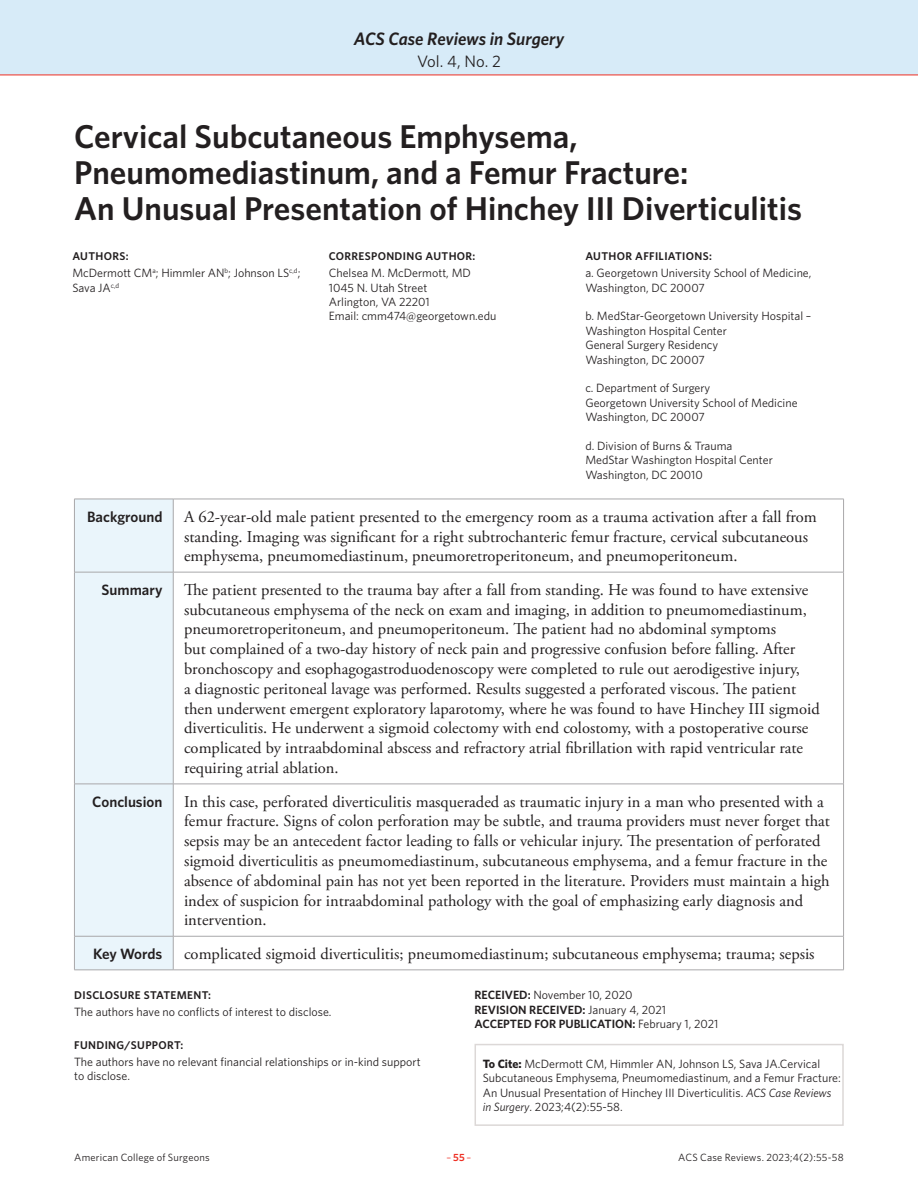
<style>
.page{position:relative;width:918px;height:1188px;background:#fff}
.page>*{position:absolute;margin:0;border:0;box-sizing:border-box;transform-origin:0 0}
.Article_Title{font:600 33px/36px "Whitney";color:#231f20}
.t1{font:italic 600 18px "Whitney";letter-spacing:-.005em;color:#231f20}
.Chart_Body{font:16.5px/19.8px "Adobe Garamond Pro";color:#231f20}
.t2{font:16.5px "Whitney";color:#231f20}
.Chart_Head{font:600 15px "Whitney";color:#231f20}
.Authors_Body{font:12px/14.4px "Whitney";color:#231f20}
.Article_Body_no_inde{font:12px/14.4px "Whitney";color:#231f20}
.Authors_Body-2{font:600 12px "Whitney";color:#231f20}
.Authors_Head{font:600 11.25px "Whitney";letter-spacing:.03em;color:#231f20}
.t3{font:10.5px "Whitney";letter-spacing:.02em;color:#231f20}
.t4{font:10.5px "Whitney";color:#ee2e22}
.s1{font-weight:600}
.s2{font-weight:400}
.s3{font-weight:700}
.s4{font-style:italic}
</style>
<div class="page">
<div style="left:0;top:0;width:918px;height:75px;background:#d7ebf8"></div>
<hr style="left:0;top:75px;width:918px;height:1px;background:#ee2e22">
<div style="left:75px;top:500px;width:98px;height:470px;background:#eaf5fb"></div>
<hr style="left:74px;top:499px;width:99px;height:1px;background:#a9a8aa">
<hr style="left:74px;top:499px;width:1px;height:73px;background:#a9a8aa">
<hr style="left:173px;top:499px;width:671px;height:1px;background:#a9a8aa">
<hr style="left:173px;top:499px;width:1px;height:73px;background:#a9a8aa">
<hr style="left:843px;top:499px;width:1px;height:73px;background:#a9a8aa">
<hr style="left:74px;top:572px;width:99px;height:1px;background:#a9a8aa">
<hr style="left:74px;top:572px;width:1px;height:212px;background:#a9a8aa">
<hr style="left:173px;top:572px;width:671px;height:1px;background:#a9a8aa">
<hr style="left:173px;top:572px;width:1px;height:212px;background:#a9a8aa">
<hr style="left:843px;top:572px;width:1px;height:212px;background:#a9a8aa">
<hr style="left:74px;top:784px;width:99px;height:1px;background:#a9a8aa">
<hr style="left:74px;top:784px;width:1px;height:152px;background:#a9a8aa">
<hr style="left:173px;top:784px;width:671px;height:1px;background:#a9a8aa">
<hr style="left:173px;top:784px;width:1px;height:152px;background:#a9a8aa">
<hr style="left:843px;top:784px;width:1px;height:152px;background:#a9a8aa">
<hr style="left:74px;top:936px;width:99px;height:1px;background:#a9a8aa">
<hr style="left:74px;top:936px;width:1px;height:34px;background:#a9a8aa">
<hr style="left:173px;top:936px;width:671px;height:1px;background:#a9a8aa">
<hr style="left:173px;top:936px;width:1px;height:34px;background:#a9a8aa">
<hr style="left:843px;top:936px;width:1px;height:34px;background:#a9a8aa">
<hr style="left:74px;top:970px;width:99px;height:1px;background:#a9a8aa">
<hr style="left:173px;top:970px;width:671px;height:1px;background:#a9a8aa">
<div style="left:475px;top:1044px;width:369px;height:82px;border:2px solid #dcd8d7"></div>
<p class="t1" style="left:354px;top:26px;width:212px">ACS Case Reviews in Surgery</p>
<p class="t2" style="left:417px;top:50px;width:85px">Vol. 4, No. 2</p>
<p class="Article_Title" style="left:74px;top:118px;width:729px">Cervical Subcutaneous Emphysema,<br>Pneumomediastinum, and a Femur Fracture:<br>An Unusual Presentation of Hinchey III Diverticulitis</p>
<p class="Authors_Head" style="left:72px;top:248px;width:58px">AUTHORS:</p>
<p class="Authors_Head" style="left:329px;top:248px;width:148px">CORRESPONDING AUTHOR:</p>
<p class="Authors_Head" style="left:585px;top:248px;width:128px">AUTHOR AFFILIATIONS:</p>
<p class="Authors_Body" style="left:72px;top:266px;width:230px">McDermott CM<sup>a</sup>; Himmler AN<sup>b</sup>; Johnson LS<sup>c,d</sup>;<br>Sava JA<sup>c,d</sup></p>
<p class="Authors_Body" style="left:329px;top:266px;width:144px">Chelsea M. McDermott, MD</p>
<p class="Authors_Body" style="left:585px;top:266px;width:228px">a. Georgetown University School of Medicine,<br>Washington, DC 20007</p>
<p class="Authors_Body" style="left:585px;top:309px;width:228px">b. MedStar-Georgetown University Hospital –<br>Washington Hospital Center</p>
<p class="Authors_Body" style="left:585px;top:338px;width:134px">General Surgery Residency</p>
<p class="Authors_Body" style="left:585px;top:352px;width:121px">Washington, DC 20007</p>
<p class="Authors_Body" style="left:585px;top:381px;width:127px">c. Department of Surgery</p>
<p class="Authors_Body" style="left:585px;top:395px;width:214px">Georgetown University School of Medicine</p>
<p class="Authors_Body" style="left:585px;top:410px;width:121px">Washington, DC 20007</p>
<p class="Authors_Body" style="left:585px;top:438px;width:149px">d. Division of Burns &amp; Trauma</p>
<p class="Authors_Body" style="left:585px;top:453px;width:189px">MedStar Washington Hospital Center</p>
<p class="Authors_Body" style="left:585px;top:467px;width:119px">Washington, DC 20010</p>
<p class="Authors_Body" style="left:329px;top:280px;width:100px">1045 N. Utah Street</p>
<p class="Authors_Body" style="left:329px;top:294px;width:102px">Arlington, VA 22201</p>
<p class="Authors_Body" style="left:329px;top:309px;width:169px">Email: cmm474@georgetown.edu</p>
<p class="Chart_Head" style="left:87px;top:507px;width:77px">Background</p>
<p class="Chart_Body" style="left:184px;top:507px;width:634px">A 62-year-old male patient presented to the emergency room as a trauma activation after a fall from standing. Imaging was significant for a right subtrochanteric femur fracture, cervical subcutaneous emphysema, pneumomediastinum, pneumoretroperitoneum, and pneumoperitoneum.</p>
<p class="Chart_Head" style="left:102px;top:580px;width:62px">Summary</p>
<p class="Chart_Body" style="left:184px;top:580px;width:637px">The patient presented to the trauma bay after a fall from standing. He was found to have extensive subcutaneous emphysema of the neck on exam and imaging, in addition to pneumomediastinum, pneumoretroperitoneum, and pneumoperitoneum. The patient had no abdominal symptoms<br>but complained of a two-day history of neck pain and progressive confusion before falling. After bronchoscopy and esophagogastroduodenoscopy were completed to rule out aerodigestive injury,<br>a diagnostic peritoneal lavage was performed. Results suggested a perforated viscous. The patient then underwent emergent exploratory laparotomy, where he was found to have Hinchey III sigmoid diverticulitis. He underwent a sigmoid colectomy with end colostomy, with a postoperative course complicated by intraabdominal abscess and refractory atrial fibrillation with rapid ventricular rate requiring atrial ablation.</p>
<p class="Chart_Head" style="left:92px;top:791px;width:72px">Conclusion</p>
<p class="Chart_Body" style="left:184px;top:792px;width:647px">In this case, perforated diverticulitis masqueraded as traumatic injury in a man who presented with a femur fracture. Signs of colon perforation may be subtle, and trauma providers must never forget that sepsis may be an antecedent factor leading to falls or vehicular injury. The presentation of perforated sigmoid diverticulitis as pneumomediastinum, subcutaneous emphysema, and a femur fracture in the absence of abdominal pain has not yet been reported in the literature. Providers must maintain a high index of suspicion for intraabdominal pathology with the goal of emphasizing early diagnosis and intervention.</p>
<p class="Chart_Head" style="left:93px;top:944px;width:71px">Key Words</p>
<p class="Chart_Body" style="left:184px;top:944px;width:632px">complicated sigmoid diverticulitis; pneumomediastinum; subcutaneous emphysema; trauma; sepsis</p>
<p class="Authors_Head" style="left:74px;top:987px;width:138px">DISCLOSURE STATEMENT:</p>
<p class="Authors_Body" style="left:74px;top:1004px;width:259px">The authors have no conflicts of interest to disclose.</p>
<p class="Authors_Head" style="left:74px;top:1037px;width:111px">FUNDING/SUPPORT:</p>
<p class="Article_Body_no_inde" style="left:74px;top:1054px;width:348px">The authors have no relevant financial relationships or in-kind support to disclose.</p>
<p class="Authors_Body" style="left:475px;top:988px;width:159px"><span class="s1">RECEIVED:</span> November 10, 2020</p>
<p class="Authors_Body-2" style="left:475px;top:1001px;width:193px">REVISION RECEIVED: <span class="s2">January 4, 2021</span></p>
<p class="Authors_Body-2" style="left:475px;top:1016px;width:246px">ACCEPTED FOR PUBLICATION: <span class="s2">February 1, 2021</span></p>
<p class="Authors_Body" style="left:483px;top:1056px;width:360px"><span class="s3">To Cite:</span> McDermott CM, Himmler AN, Johnson LS, Sava JA.Cervical Subcutaneous Emphysema, Pneumomediastinum, and a Femur Fracture:<br>An Unusual Presentation of Hinchey III Diverticulitis. <span class="s4">ACS Case Reviews in Surgery</span>. 2023;4(2):55-58.</p>
<p class="t3" style="left:74px;top:1150px;width:137px">American College of Surgeons</p>
<p class="t4" style="left:447px;top:1150px;width:26px">–<span class="s1">55</span>–</p>
<p class="t3" style="left:678px;top:1150px;width:167px">ACS Case Reviews. 2023;4(2):55-58</p>
</div>
